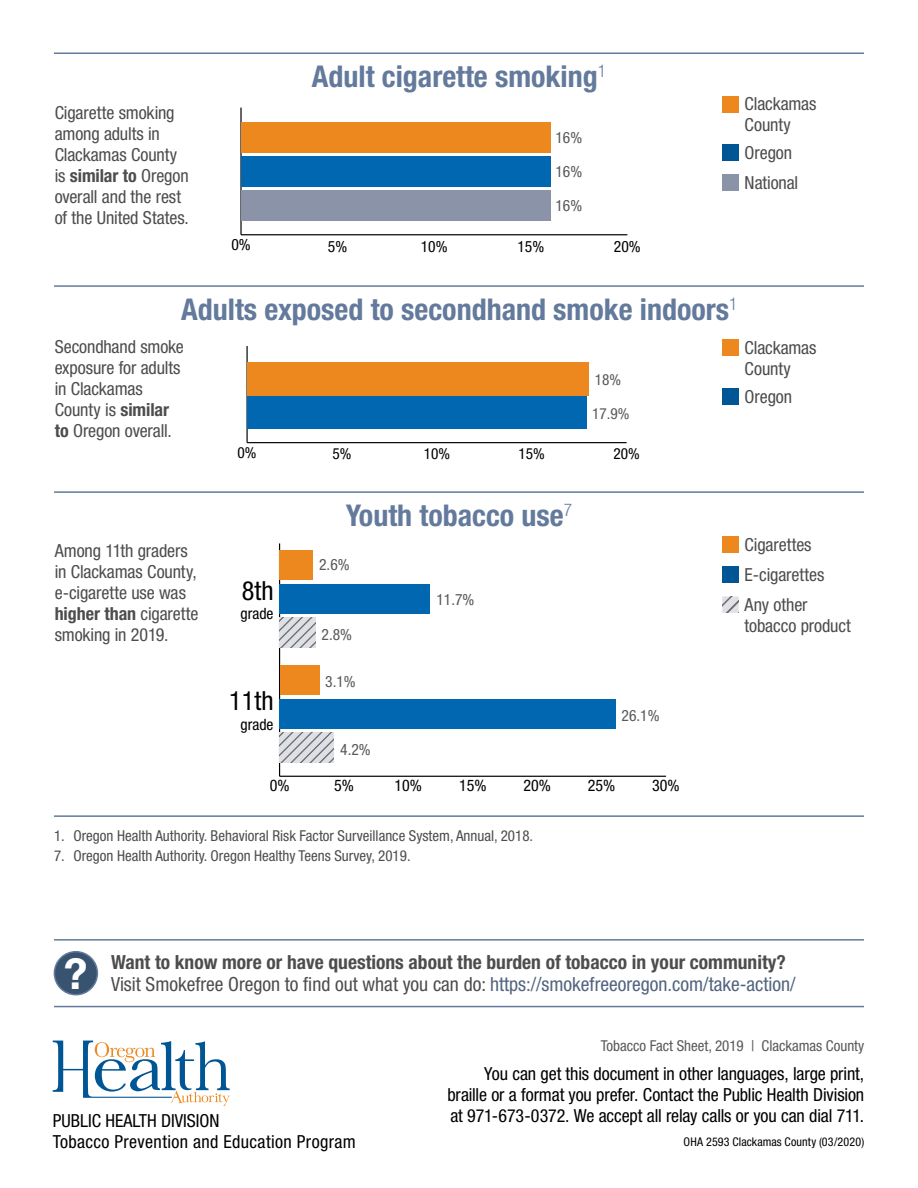
<style>
.page{position:relative;width:918px;height:1188px;background:#fff}
.page>*{position:absolute;margin:0;border:0;box-sizing:border-box;transform-origin:0 0}
.headline_-_orange{font:700 42.45px "Helvetica Neue LT Std";color:#fff}
.Paragraph_Style_2{font:700 condensed 30px "Helvetica Neue LT Std";color:#637a9c}
.t1{font:condensed 26.4px "Helvetica Neue LT Std";color:#000}
.t2{font:condensed 19.5px "Helvetica Neue LT Std";color:#4d4d4f}
.t3{font:700 condensed 19.5px "Helvetica Neue LT Std";color:#4d4d4f}
.t4{font:condensed 18px/21px "Helvetica Neue LT Std";letter-spacing:-.005em;color:#4d4d4f}
.body1column{font:condensed 18px/21px "Helvetica Neue LT Std";color:#000;text-align:justify}
.body1column-2{font:condensed 18px "Helvetica Neue LT Std";letter-spacing:.02em;color:#000}
.t5{font:condensed 15.9px "Helvetica Neue LT Std";color:#000}
.t6{font:condensed 15.6px/34.2px "Helvetica Neue LT Std";color:#58595b;text-align:justify}
.t7{font:condensed 15.6px "Helvetica Neue LT Std";color:#000}
.t8{font:condensed 15.3px "Helvetica Neue LT Std";color:#000}
.t9{font:condensed 15.3px/33.6px "Helvetica Neue LT Std";color:#58595b}
.t10{font:condensed 15px "Helvetica Neue LT Std";color:#4d4d4f}
.t11{font:condensed 15px "Helvetica Neue LT Std";color:#58595b}
.t12{font:condensed 12px "Helvetica Neue LT Std";letter-spacing:.015em;color:#000}
.s1{font-weight:700}
.s2{color:#51637e}
</style>
<div class="page">
<svg style="left:722px;top:596px;width:17px;height:17px"></svg>
<hr style="left:280px;top:776px;width:386px;height:1px;background:#000">
<hr style="left:279px;top:543px;width:1px;height:233px;background:#000">
<svg style="left:280px;top:733px;width:54px;height:30px;background:#c7c8cd"></svg>
<div style="left:280px;top:699px;width:336px;height:30px;background:#0067b0"></div>
<div style="left:280px;top:665px;width:40px;height:30px;background:#ec881d"></div>
<svg style="left:280px;top:618px;width:36px;height:30px"></svg>
<div style="left:280px;top:584px;width:150px;height:30px;background:#0067b0"></div>
<div style="left:280px;top:550px;width:33px;height:30px;background:#ec881d"></div>
<hr style="left:54px;top:285px;width:810px;height:2px;background:#637a9c">
<hr style="left:54px;top:491px;width:810px;height:2px;background:#637a9c">
<hr style="left:54px;top:52px;width:810px;height:2px;background:#637a9c">
<hr style="left:54px;top:815px;width:810px;height:2px;background:#637a9c">
<hr style="left:54px;top:1006px;width:810px;height:1px;background:#637a9c">
<hr style="left:54px;top:939px;width:810px;height:2px;background:#637a9c">
<div style="left:54px;top:952px;width:43px;height:43px;background:#385370;border-radius:50%"></div>
<div style="left:54px;top:951px;width:44px;height:44px;border:2px solid #637a9c;border-radius:50%"></div>
<svg style="left:53px;top:1041px;width:177px;height:65px"></svg>
<hr style="left:241px;top:234px;width:386px;height:1px;background:#000">
<hr style="left:240px;top:108px;width:2px;height:127px;background:#000">
<div style="left:241px;top:190px;width:309px;height:30px;background:#8a93a7"></div>
<div style="left:241px;top:156px;width:309px;height:30px;background:#0067b0"></div>
<div style="left:241px;top:122px;width:309px;height:31px;background:#ec881d"></div>
<hr style="left:247px;top:442px;width:380px;height:1px;background:#000">
<hr style="left:246px;top:346px;width:2px;height:97px;background:#000">
<div style="left:247px;top:395px;width:340px;height:34px;background:#0067b0"></div>
<div style="left:247px;top:362px;width:342px;height:34px;background:#ec881d"></div>
<div style="left:722px;top:536px;width:17px;height:17px;background:#ec881d"></div>
<div style="left:722px;top:339px;width:17px;height:17px;background:#ec881d"></div>
<div style="left:722px;top:96px;width:17px;height:16px;background:#ec881d"></div>
<div style="left:722px;top:566px;width:17px;height:17px;background:#005695"></div>
<div style="left:722px;top:388px;width:17px;height:16px;background:#005695"></div>
<div style="left:722px;top:145px;width:17px;height:16px;background:#005695"></div>
<div style="left:722px;top:174px;width:17px;height:16px;background:#8a93a7"></div>
<p class="t4" style="left:55px;top:102px;width:136px">Cigarette smoking among adults in<br>Clackamas County is <span class="s1">similar to</span> Oregon overall and the rest of the United States.</p>
<p class="Paragraph_Style_2" style="left:312px;top:58px;width:296px">Adult cigarette smoking<sup>1</sup></p>
<p class="t6" style="left:555px;top:120px;width:28px">16% 16% 16%</p>
<p class="t7" style="left:231px;top:236px;width:21px">0%</p>
<p class="t7" style="left:328px;top:237px;width:21px">5%</p>
<p class="t7" style="left:421px;top:237px;width:28px">10%</p>
<p class="t7" style="left:517px;top:237px;width:28px">15%</p>
<p class="t7" style="left:614px;top:237px;width:28px">20%</p>
<p class="t4" style="left:745px;top:93px;width:74px">Clackamas<br>County</p>
<p class="t4" style="left:745px;top:142px;width:49px">Oregon</p>
<p class="t4" style="left:745px;top:172px;width:55px">National</p>
<p class="Paragraph_Style_2" style="left:181px;top:291px;width:558px">Adults exposed to secondhand smoke indoors<sup>1</sup></p>
<p class="t4" style="left:55px;top:337px;width:131px">Secondhand smoke exposure for adults in Clackamas<br>County is <span class="s1">similar to</span> Oregon overall.</p>
<p class="t9" style="left:592px;top:363px;width:39px">18%<br>17.9%</p>
<p class="t8" style="left:238px;top:444px;width:20px">0%</p>
<p class="t8" style="left:332px;top:445px;width:20px">5%</p>
<p class="t8" style="left:424px;top:445px;width:28px">10%</p>
<p class="t8" style="left:519px;top:445px;width:28px">15%</p>
<p class="t8" style="left:613px;top:445px;width:28px">20%</p>
<p class="t4" style="left:745px;top:337px;width:74px">Clackamas<br>County</p>
<p class="t4" style="left:745px;top:386px;width:49px">Oregon</p>
<p class="t4" style="left:55px;top:540px;width:145px">Among 11th graders in Clackamas County, e-cigarette use was <span class="s1">higher than</span> cigarette smoking in 2019.</p>
<p class="Paragraph_Style_2" style="left:346px;top:497px;width:228px">Youth tobacco use<sup>7</sup></p>
<p class="t1" style="left:242px;top:575px;width:33px">8th</p>
<p class="t7" style="left:241px;top:605px;width:34px">grade</p>
<p class="t1" style="left:229px;top:686px;width:46px">11th</p>
<p class="t7" style="left:241px;top:715px;width:34px">grade</p>
<p class="t6" style="left:319px;top:547px;width:32px">2.6%</p>
<p class="t6" style="left:322px;top:617px;width:32px">2.8%</p>
<p class="t6" style="left:325px;top:664px;width:32px">3.1%</p>
<p class="t6" style="left:340px;top:732px;width:32px">4.2%</p>
<p class="t6" style="left:436px;top:582px;width:40px">11.7%</p>
<p class="t6" style="left:622px;top:698px;width:40px">26.1%</p>
<p class="t5" style="left:270px;top:776px;width:21px">0%</p>
<p class="t5" style="left:334px;top:776px;width:21px">5%</p>
<p class="t5" style="left:395px;top:776px;width:29px">10%</p>
<p class="t5" style="left:459px;top:776px;width:29px">15%</p>
<p class="t5" style="left:523px;top:776px;width:29px">20%</p>
<p class="t5" style="left:588px;top:776px;width:29px">25%</p>
<p class="t5" style="left:652px;top:776px;width:29px">30%</p>
<p class="t10" style="left:54px;top:827px;width:481px">1. Oregon Health Authority. Behavioral Risk Factor Surveillance System, Annual, 2018.</p>
<p class="t10" style="left:54px;top:847px;width:358px">7. Oregon Health Authority. Oregon Healthy Teens Survey, 2019.</p>
<p class="t4" style="left:745px;top:534px;width:68px">Cigarettes</p>
<p class="t4" style="left:745px;top:564px;width:81px">E-cigarettes</p>
<p class="t4" style="left:745px;top:594px;width:108px">Any other tobacco product</p>
<p class="headline_-_orange" style="left:64px;top:948px;width:25px">?</p>
<p class="t3" style="left:111px;top:950px;width:676px">Want to know more or have questions about the burden of tobacco in your community?</p>
<p class="t2" style="left:111px;top:973px;width:686px">Visit Smokefree Oregon to find out what you can do: <span class="s2">https://smokefreeoregon.com/take-action/</span></p>
<p class="t11" style="left:601px;top:1037px;width:265px">Tobacco Fact Sheet, 2019 | Clackamas County</p>
<p class="body1column" style="left:53px;top:1110px;width:168px">PUBLIC HEALTH DIVISION</p>
<p class="body1column-2" style="left:53px;top:1131px;width:305px">Tobacco Prevention and Education Program</p>
<p class="body1column" style="left:447px;top:1063px;width:418px;text-indent:37px">You can get this document in other languages, large print, braille or a format you prefer. Contact the Public Health Division at 971-673-0372. We accept all relay calls or you can dial 711.</p>
<p class="t12" style="left:684px;top:1135px;width:182px">OHA 2593 Clackamas County (03/2020)</p>
</div>
